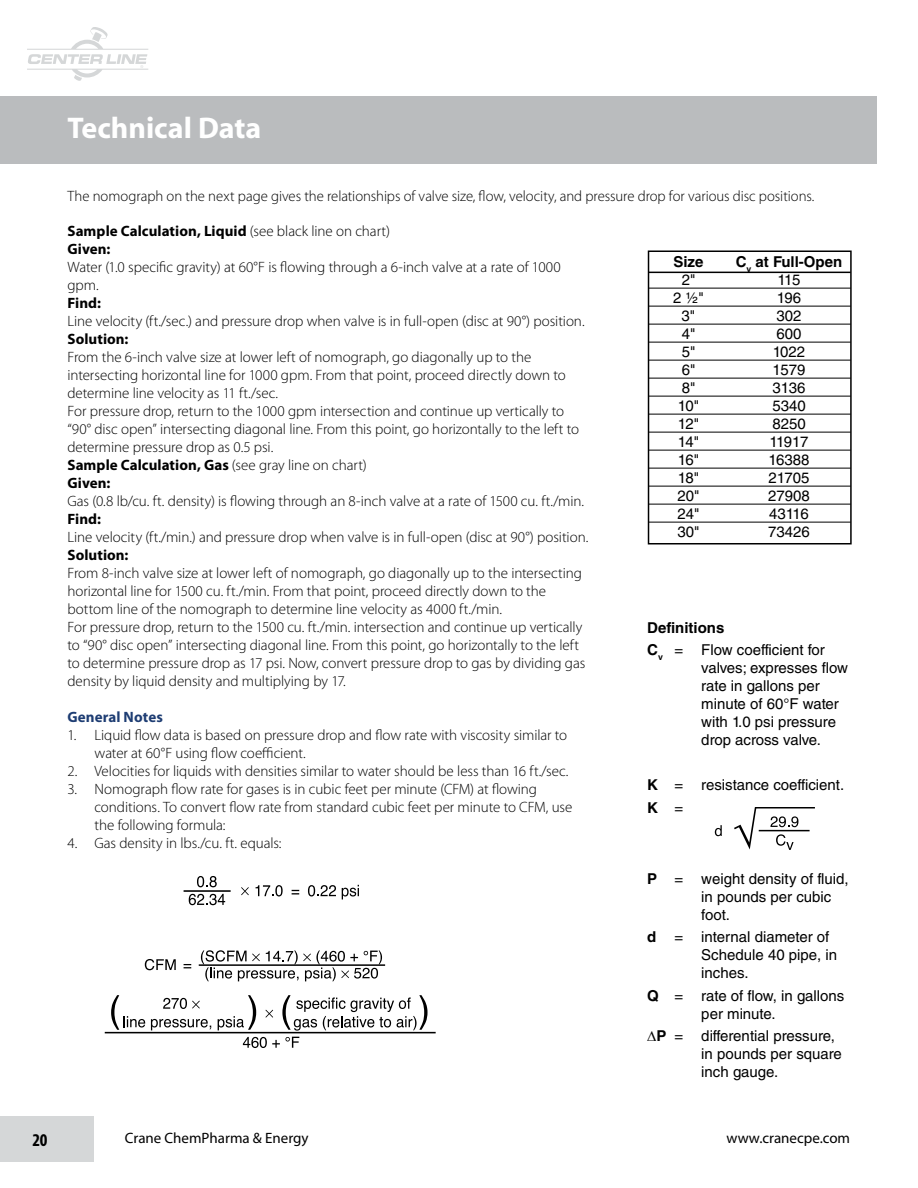
<style>
.page{position:relative;width:918px;height:1188px;background:#fff}
.page>*{position:absolute;margin:0;border:0;box-sizing:border-box;transform-origin:0 0}
.t1{font:700 30px "Myriad";color:#fff}
.t2{font:700 condensed 18px "Myriad Pro";color:#000}
.t3{font:300 15px/18px "Myriad Pro";letter-spacing:-.005em;color:#000}
.t4{font:15px/18px "Helvetica LT Std";color:#000}
.t5{font:700 15px/18px "Myriad Pro";letter-spacing:.005em;color:#000}
.t6{font:15px "Myriad Pro";color:#000}
.t7{font:700 15px "Helvetica LT Std";color:#000}
.t8{font:700 15px "Myriad Pro";letter-spacing:.005em;color:#1e3d73}
.s1{font-weight:300}
.s2{font-weight:700}
</style>
<div class="page">
<svg style="left:27px;top:27px;width:121px;height:54px"></svg>
<div style="left:0;top:96px;width:878px;height:68px;background:#babcbe"></div>
<div style="left:0;top:1116px;width:94px;height:46px;background:#d5d7d8"></div>
<div style="left:648px;top:250px;width:204px;height:294px;border:2px solid #000"></div>
<hr style="left:648px;top:272px;width:203px;height:1px;background:#000">
<hr style="left:648px;top:288px;width:203px;height:1px;background:#000">
<hr style="left:648px;top:306px;width:203px;height:1px;background:#000">
<hr style="left:648px;top:324px;width:203px;height:1px;background:#000">
<hr style="left:648px;top:342px;width:203px;height:1px;background:#000">
<hr style="left:648px;top:360px;width:203px;height:1px;background:#000">
<hr style="left:648px;top:378px;width:203px;height:1px;background:#000">
<hr style="left:648px;top:396px;width:203px;height:1px;background:#000">
<hr style="left:648px;top:414px;width:203px;height:1px;background:#000">
<hr style="left:648px;top:432px;width:203px;height:1px;background:#000">
<hr style="left:648px;top:450px;width:203px;height:1px;background:#000">
<hr style="left:648px;top:468px;width:203px;height:1px;background:#000">
<hr style="left:648px;top:486px;width:203px;height:1px;background:#000">
<hr style="left:648px;top:504px;width:203px;height:1px;background:#000">
<hr style="left:648px;top:522px;width:203px;height:1px;background:#000">
<svg style="left:197px;top:876px;width:20px;height:11px"></svg>
<svg style="left:256px;top:885px;width:27px;height:11px"></svg>
<svg style="left:292px;top:890px;width:7px;height:4px"></svg>
<svg style="left:308px;top:885px;width:28px;height:11px"></svg>
<svg style="left:342px;top:885px;width:17px;height:14px"></svg>
<svg style="left:241px;top:887px;width:8px;height:8px"></svg>
<svg style="left:189px;top:894px;width:36px;height:11px"></svg>
<hr style="left:184px;top:890px;width:47px;height:2px;background:#000">
<svg style="left:145px;top:959px;width:31px;height:11px"></svg>
<svg style="left:184px;top:964px;width:7px;height:4px"></svg>
<svg style="left:201px;top:950px;width:181px;height:31px"></svg>
<hr style="left:199px;top:964px;width:186px;height:2px;background:#000">
<svg style="left:163px;top:998px;width:37px;height:11px"></svg>
<svg style="left:151px;top:1019px;width:60px;height:11px"></svg>
<svg style="left:243px;top:1037px;width:56px;height:11px"></svg>
<svg style="left:111px;top:995px;width:34px;height:35px"></svg>
<svg style="left:218px;top:995px;width:38px;height:35px"></svg>
<svg style="left:282px;top:995px;width:146px;height:36px"></svg>
<hr style="left:105px;top:1032px;width:331px;height:1px;background:#000">
<svg style="left:265px;top:1010px;width:8px;height:8px"></svg>
<hr style="left:759px;top:830px;width:51px;height:1px;background:#000">
<hr style="left:755px;top:807px;width:60px;height:1px;background:#000">
<svg style="left:734px;top:807px;width:22px;height:43px"></svg>
<svg style="left:715px;top:825px;width:7px;height:11px"></svg>
<svg style="left:770px;top:816px;width:28px;height:11px"></svg>
<svg style="left:776px;top:834px;width:18px;height:16px"></svg>
<h1 class="t1" style="left:68px;top:113px;width:195px">Technical Data</h1>
<p class="t3" style="left:68px;top:187px;width:749px">The nomograph on the next page gives the relationships of valve size, flow, velocity, and pressure drop for various disc positions.</p>
<p class="t5" style="left:68px;top:222px;width:324px">Sample Calculation, Liquid <span class="s1">(see black line on chart)<br></span>Given:</p>
<p class="t3" style="left:68px;top:259px;width:495px">Water (1.0 specific gravity) at 60°F is flowing through a 6-inch valve at a rate of 1000 gpm.</p>
<p class="t5" style="left:68px;top:294px;width:35px">Find:</p>
<p class="t3" style="left:68px;top:313px;width:519px">Line velocity (ft./sec.) and pressure drop when valve is in full-open (disc at 90°) position.</p>
<p class="t5" style="left:68px;top:330px;width:63px">Solution:</p>
<p class="t3" style="left:68px;top:349px;width:513px">From the 6-inch valve size at lower left of nomograph, go diagonally up to the intersecting horizontal line for 1000 gpm. From that point, proceed directly down to determine line velocity as 11 ft./sec.<br>For pressure drop, return to the 1000 gpm intersection and continue up vertically to “90° disc open” intersecting diagonal line. From this point, go horizontally to the left to determine pressure drop as 0.5 psi.<br><span class="s2">Sample Calculation, Gas</span> (see gray line on chart)<br><span class="s2">Given:</span></p>
<p class="t3" style="left:68px;top:493px;width:518px">Gas (0.8 lb/cu. ft. density) is flowing through an 8-inch valve at a rate of 1500 cu. ft./min.</p>
<p class="t5" style="left:68px;top:510px;width:35px">Find:</p>
<p class="t3" style="left:68px;top:529px;width:522px">Line velocity (ft./min.) and pressure drop when valve is in full-open (disc at 90°) position.</p>
<p class="t5" style="left:68px;top:546px;width:63px">Solution:</p>
<p class="t3" style="left:68px;top:565px;width:519px">From 8-inch valve size at lower left of nomograph, go diagonally up to the intersecting horizontal line for 1500 cu. ft./min. From that point, proceed directly down to the bottom line of the nomograph to determine line velocity as 4000 ft./min.<br>For pressure drop, return to the 1500 cu. ft./min. intersection and continue up vertically to “90° disc open” intersecting diagonal line. From this point, go horizontally to the left to determine pressure drop as 17 psi. Now, convert pressure drop to gas by dividing gas density by liquid density and multiplying by 17.</p>
<p class="t8" style="left:68px;top:707px;width:97px">General Notes</p>
<p class="t3" style="left:94px;top:727px;width:474px;text-indent:-27px">1. Liquid flow data is based on pressure drop and flow rate with viscosity similar to water at 60°F using flow coefficient.</p>
<p class="t3" style="left:68px;top:763px;width:503px">2. Velocities for liquids with densities similar to water should be less than 16 ft./sec.</p>
<p class="t3" style="left:94px;top:781px;width:479px;text-indent:-27px">3. Nomograph flow rate for gases is in cubic feet per minute (CFM) at flowing conditions. To convert flow rate from standard cubic feet per minute to CFM, use the following formula:</p>
<p class="t3" style="left:68px;top:835px;width:215px">4. Gas density in lbs./cu. ft. equals:</p>
<p class="t7" style="left:673px;top:253px;width:32px">Size</p>
<p class="t7" style="left:736px;top:253px;width:108px">C<sub>v</sub> at Full-Open</p>
<p class="t4" style="left:682px;top:271px;width:15px">2"</p>
<p class="t4" style="left:778px;top:271px;width:24px">115</p>
<p class="t4" style="left:673px;top:289px;width:32px">2 ½"</p>
<p class="t4" style="left:777px;top:289px;width:26px">196</p>
<p class="t4" style="left:682px;top:307px;width:15px">3"</p>
<p class="t4" style="left:776px;top:307px;width:27px">302</p>
<p class="t4" style="left:682px;top:325px;width:15px">4"</p>
<p class="t4" style="left:776px;top:325px;width:27px">600</p>
<p class="t4" style="left:682px;top:343px;width:15px">5"</p>
<p class="t4" style="left:773px;top:343px;width:34px">1022</p>
<p class="t4" style="left:682px;top:361px;width:15px">6"</p>
<p class="t4" style="left:773px;top:361px;width:34px">1579</p>
<p class="t4" style="left:682px;top:379px;width:15px">8"</p>
<p class="t4" style="left:773px;top:379px;width:34px">3136</p>
<p class="t4" style="left:678px;top:397px;width:23px">10"</p>
<p class="t4" style="left:772px;top:397px;width:35px">5340</p>
<p class="t4" style="left:678px;top:415px;width:23px">12"</p>
<p class="t4" style="left:772px;top:415px;width:35px">8250</p>
<p class="t4" style="left:678px;top:433px;width:23px">14"</p>
<p class="t4" style="left:770px;top:433px;width:40px">11917</p>
<p class="t4" style="left:678px;top:451px;width:23px">16"</p>
<p class="t4" style="left:768px;top:451px;width:43px">16388</p>
<p class="t4" style="left:678px;top:469px;width:23px">18"</p>
<p class="t4" style="left:768px;top:469px;width:43px">21705</p>
<p class="t4" style="left:677px;top:487px;width:24px">20"</p>
<p class="t4" style="left:768px;top:487px;width:43px">27908</p>
<p class="t4" style="left:677px;top:505px;width:24px">24"</p>
<p class="t4" style="left:769px;top:505px;width:41px">43116</p>
<p class="t4" style="left:677px;top:523px;width:24px">30"</p>
<p class="t4" style="left:768px;top:523px;width:43px">73426</p>
<p class="t4" style="left:647px;top:616px;width:179px;line-height:22.5px"><span class="s2">Definitions<br>C</span><sub>v</sub> = Flow coefficient for</p>
<p class="t4" style="left:701px;top:659px;width:148px">valves; expresses flow rate in gallons per minute of 60°F water with 1.0 psi pressure drop across valve.</p>
<p class="t4" style="left:647px;top:773px;width:198px;line-height:22.5px"><span class="s2">K</span> = resistance coefficient.<br><span class="s2">K</span> =</p>
<p class="t4" style="left:701px;top:869px;width:149px;text-indent:-54px"><span class="s2">P</span> = weight density of fluid, in pounds per cubic foot.</p>
<p class="t4" style="left:701px;top:928px;width:137px;text-indent:-54px"><span class="s2">d</span> = internal diameter of<br>Schedule 40 pipe, in inches.</p>
<p class="t4" style="left:701px;top:986px;width:144px;text-indent:-54px"><span class="s2">Q</span> = rate of flow, in gallons per minute.</p>
<p class="t4" style="left:701px;top:1027px;width:142px;text-indent:-54px">∆<span class="s2">P</span> = differential pressure, in pounds per square inch gauge.</p>
<p class="t2" style="left:33px;top:1128px;width:17px">20</p>
<p class="t6" style="left:125px;top:1128px;width:185px">Crane ChemPharma &amp; Energy</p>
<p class="t6" style="left:726px;top:1128px;width:125px">www.cranecpe.com</p>
</div>
